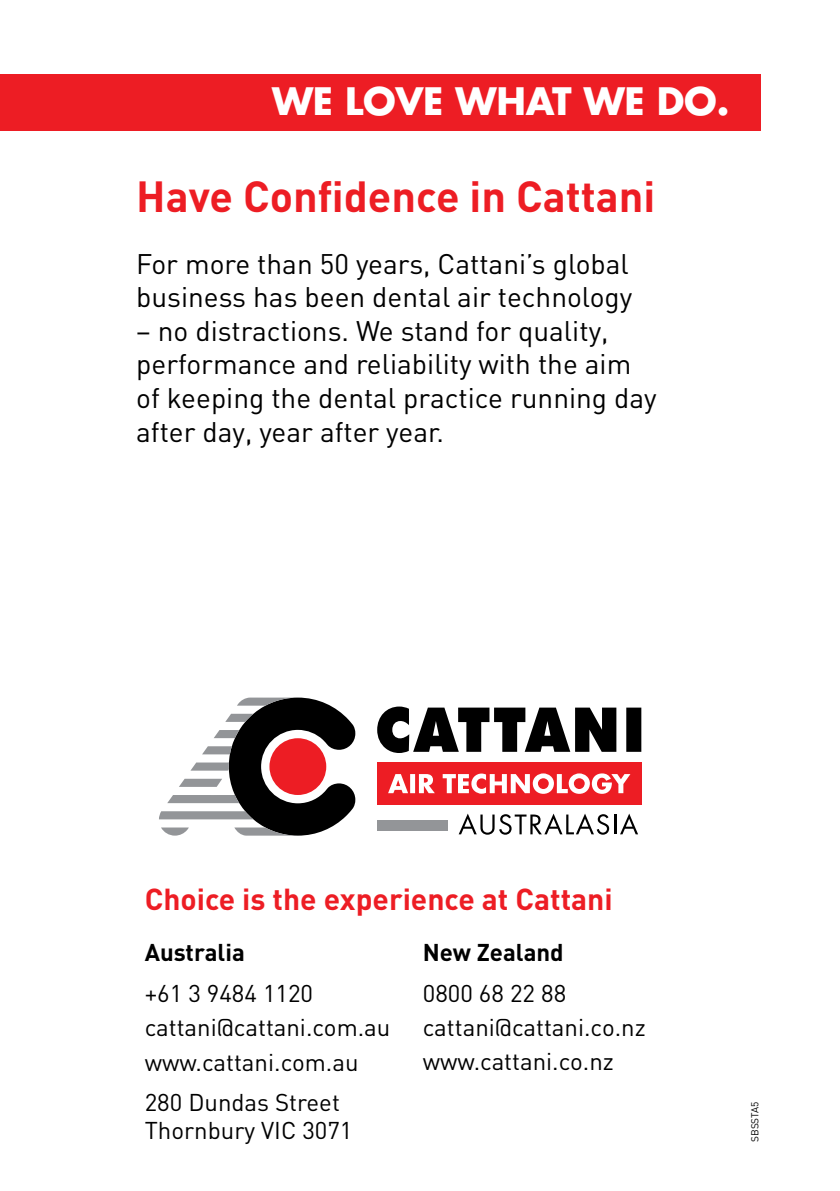
<style>
.page{position:relative;width:840px;height:1191px;background:#fff}
.page>*{position:absolute;margin:0;border:0;box-sizing:border-box;transform-origin:0 0}
.t1{font:700 43px "DIN";color:#ed1d24}
.t2{font:700 36.8px "Futura LT";letter-spacing:-.01em;color:#fff}
.t3{font:700 30px "DIN";color:#ed1d24}
.t4{font:28px/33.6px "DIN";color:#000}
.t5{font:24px/34.4px "DIN";color:#000}
.t6{font:700 24px "DIN";color:#000}
.t7{font:10px "DIN";color:#000}
</style>
<div class="page">
<div style="left:0;top:74px;width:760px;height:56px;background:#ed1d24"></div>
<svg style="left:159px;top:697px;width:196px;height:138px"></svg>
<svg style="left:377px;top:706px;width:264px;height:47px"></svg>
<div style="left:377px;top:762px;width:264px;height:42px;background:#ed1d24"></div>
<svg style="left:388px;top:773px;width:242px;height:21px"></svg>
<div style="left:377px;top:819px;width:70px;height:11px;background:#939598"></div>
<svg style="left:459px;top:813px;width:149px;height:21px"></svg>
<hr style="left:613px;top:814px;width:3px;height:20px;background:#000">
<svg style="left:620px;top:813px;width:17px;height:21px"></svg>
<h2 class="t2" style="left:272px;top:76px;width:458px">WE LOVE WHAT WE DO.</h2>
<h1 class="t1" style="left:136px;top:168px;width:520px">Have Confidence in Cattani</h1>
<p class="t4" style="left:136px;top:246px;width:497px">For more than 50 years, Cattani’s global business has been dental air technology</p>
<p class="t4" style="left:136px;top:313px;width:521px">– no distractions. We stand for quality, performance and reliability with the aim of keeping the dental practice running day after day, year after year.</p>
<p class="t3" style="left:145px;top:879px;width:469px">Choice is the experience at Cattani</p>
<p class="t6" style="left:145px;top:937px;width:102px">Australia</p>
<p class="t5" style="left:145px;top:975px;width:247px">+61 3 9484 1120 cattani@cattani.com.au www.cattani.com.au</p>
<p class="t5" style="left:145px;top:1087px;width:209px;line-height:28.8px">280 Dundas Street<br>Thornbury VIC 3071</p>
<p class="t6" style="left:422px;top:937px;width:142px">New Zealand</p>
<p class="t5" style="left:422px;top:975px;width:224px">0800 68 22 88 cattani@cattani.co.nz www.cattani.co.nz</p>
<p class="t7" style="left:748px;top:1141px;width:42px;rotate:-90deg">SBSSTA5</p>
</div>
